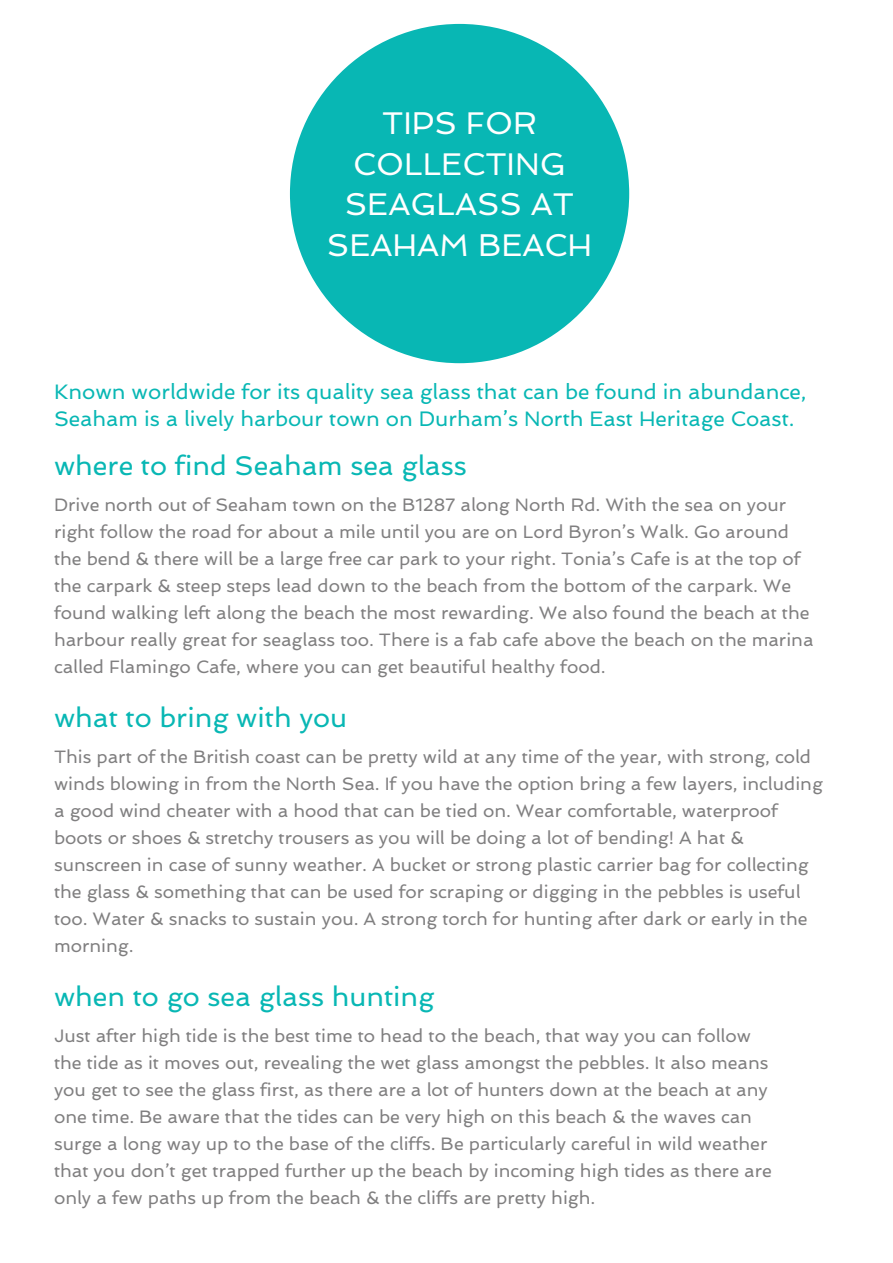
<style>
.page{position:relative;width:893px;height:1263px;background:#fff}
.page>*{position:absolute;margin:0;border:0;box-sizing:border-box;transform-origin:0 0}
.t1{font:31.5px/40.5px "Spinnaker";color:#fff;text-align:center}
.t2{font:27px "Spinnaker";color:#08b7b4}
.t3{font:21px "Spinnaker";color:#08b7b4}
.t4{font:18px/27px "Spinnaker";color:#807f80}
</style>
<div class="page">
<div style="left:290px;top:24px;width:339px;height:339px;background:#08b7b4;border-radius:50%"></div>
<p class="t1" style="left:327px;top:103px;width:267px">TIPS FOR<br>COLLECTING<br>SEAGLASS AT<br>SEAHAM BEACH</p>
<p class="t3" style="left:54px;top:379px;width:754px">Known worldwide for its quality sea glass that can be found in abundance,</p>
<p class="t3" style="left:54px;top:406px;width:742px">Seaham is a lively harbour town on Durham’s North East Heritage Coast.</p>
<p class="t2" style="left:54px;top:449px;width:414px">where to find Seaham sea glass</p>
<p class="t4" style="left:54px;top:491px;width:734px">Drive north out of Seaham town on the B1287 along North Rd. With the sea on your</p>
<p class="t4" style="left:54px;top:518px;width:736px">right follow the road for about a mile until you are on Lord Byron’s Walk. Go around</p>
<p class="t4" style="left:54px;top:545px;width:748px">the bend &amp; there will be a large free car park to your right. Tonia’s Cafe is at the top of</p>
<p class="t4" style="left:54px;top:572px;width:739px">the carpark &amp; steep steps lead down to the beach from the bottom of the carpark. We</p>
<p class="t4" style="left:54px;top:599px;width:761px">found walking left along the beach the most rewarding. We also found the beach at the harbour really great for seaglass too. There is a fab cafe above the beach on the marina called Flamingo Cafe, where you can get beautiful healthy food.</p>
<p class="t2" style="left:54px;top:701px;width:295px">what to bring with you</p>
<p class="t4" style="left:54px;top:743px;width:759px">This part of the British coast can be pretty wild at any time of the year, with strong, cold</p>
<p class="t4" style="left:54px;top:770px;width:770px">winds blowing in from the North Sea. If you have the option bring a few layers, including</p>
<p class="t4" style="left:54px;top:797px;width:725px">a good wind cheater with a hood that can be tied on. Wear comfortable, waterproof</p>
<p class="t4" style="left:54px;top:824px;width:691px">boots or shoes &amp; stretchy trousers as you will be doing a lot of bending! A hat &amp;</p>
<p class="t4" style="left:54px;top:851px;width:756px">sunscreen in case of sunny weather. A bucket or strong plastic carrier bag for collecting</p>
<p class="t4" style="left:54px;top:878px;width:748px">the glass &amp; something that can be used for scraping or digging in the pebbles is useful</p>
<p class="t4" style="left:54px;top:905px;width:755px">too. Water &amp; snacks to sustain you. A strong torch for hunting after dark or early in the</p>
<p class="t4" style="left:54px;top:932px;width:81px">morning.</p>
<p class="t2" style="left:54px;top:980px;width:382px">when to go sea glass hunting</p>
<p class="t4" style="left:54px;top:1022px;width:698px">Just after high tide is the best time to head to the beach, that way you can follow</p>
<p class="t4" style="left:54px;top:1049px;width:716px">the tide as it moves out, revealing the wet glass amongst the pebbles. It also means</p>
<p class="t4" style="left:54px;top:1076px;width:715px">you get to see the glass first, as there are a lot of hunters down at the beach at any</p>
<p class="t4" style="left:54px;top:1103px;width:700px">one time. Be aware that the tides can be very high on this beach &amp; the waves can</p>
<p class="t4" style="left:54px;top:1130px;width:715px">surge a long way up to the base of the cliffs. Be particularly careful in wild weather</p>
<p class="t4" style="left:54px;top:1157px;width:719px">that you don’t get trapped further up the beach by incoming high tides as there are</p>
<p class="t4" style="left:54px;top:1184px;width:543px">only a few paths up from the beach &amp; the cliffs are pretty high.</p>
</div>
